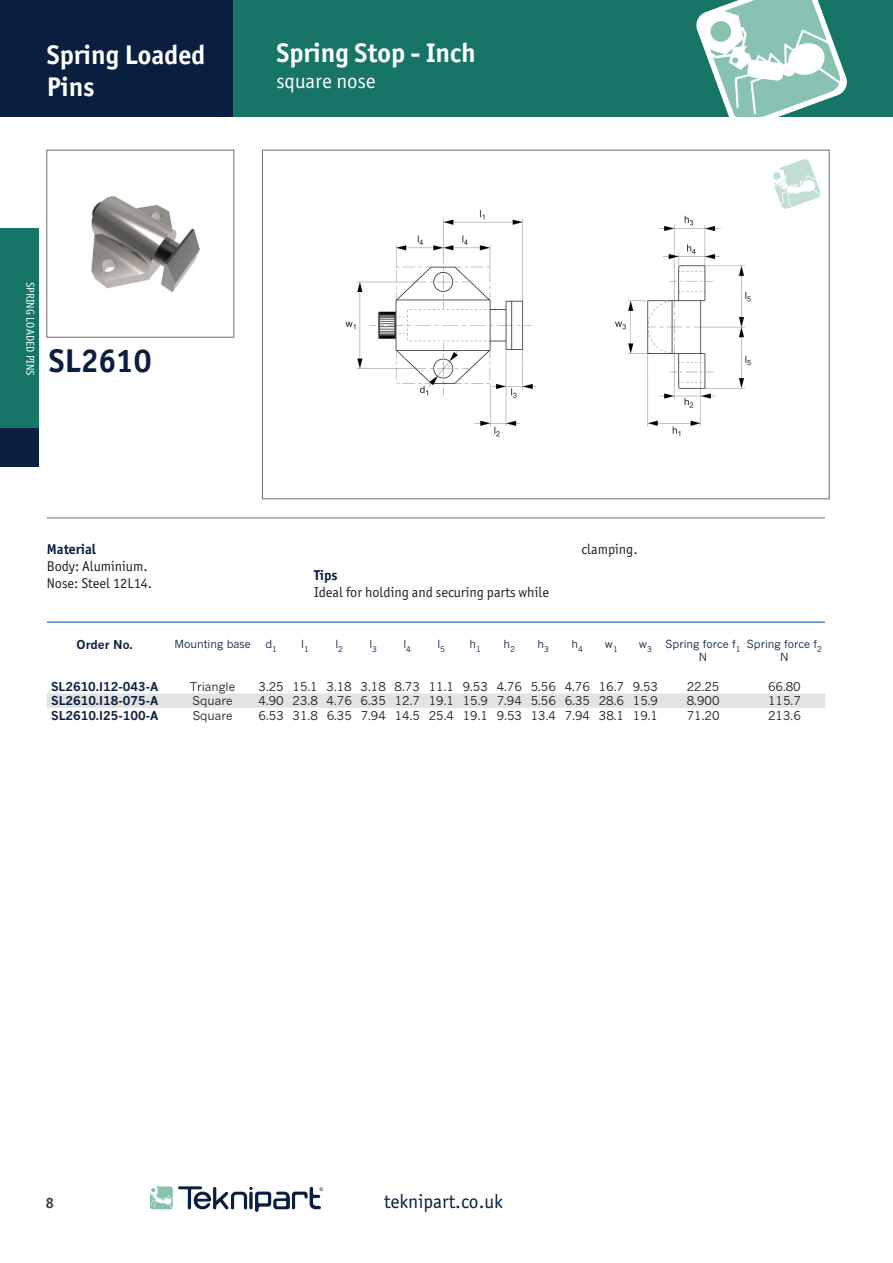
<style>
.page{position:relative;width:893px;height:1263px;background:#fff}
.page>*{position:absolute;margin:0;border:0;box-sizing:border-box;transform-origin:0 0}
.t1{font:700 33px "Officina Sans ITC Pro";color:#0a1e40}
.t2{font:700 27px/32.4px "Officina Sans ITC Pro";color:#fff}
.t3{font:21px "Officina Sans ITC Pro";color:#fff}
.t4{font:19.5px "Officina Sans ITC Pro";color:#0a1e40}
.t5{font:700 15px "Officina Sans ITC Pro";color:#3e3e3f}
.t6{font:14.25px/17.1px "Officina Sans ITC Pro";color:#231f20}
.t7{font:700 14.25px "Officina Sans ITC Pro";color:#0a1e40}
.t8{font:12px "News Gothic MT Pro";color:#231f20}
.t9{font:700 12px "News Gothic MT Pro";color:#0a1e40}
.t10{font:11.25px "Officina Sans ITC Pro";color:#fff}
.t11{font:11.1px/13.2px "News Gothic MT Pro";color:#0a1e40}
</style>
<div class="page">
<div style="left:0;top:0;width:234px;height:116px;background:#0a1e40"></div>
<div style="left:0;top:228px;width:38px;height:200px;background:#167567"></div>
<div style="left:0;top:428px;width:38px;height:38px;background:#0a1e40"></div>
<div style="left:234px;top:0;width:659px;height:116px;background:#167567"></div>
<svg style="left:696px;top:0;width:151px;height:116px"></svg>
<div style="left:47px;top:150px;width:187px;height:187px;border:1px solid #6d6c6e"></div>
<div style="left:47px;top:693px;width:778px;height:15px;background:#e2e4e4"></div>
<img style="left:91px;top:196px;width:109px;height:97px">
<img style="left:345px;top:210px;width:406px;height:227px">
<img style="left:773px;top:159px;width:48px;height:50px">
<svg style="left:150px;top:1186px;width:173px;height:26px"></svg>
<hr style="left:47px;top:518px;width:778px;height:1px;background:#6d6c6e">
<hr style="left:47px;top:622px;width:778px;height:1px;background:#015194">
<h2 class="t2" style="left:47px;top:38px;width:160px">Spring Loaded<br>Pins</h2>
<h2 class="t2" style="left:276px;top:36px;width:201px">Spring Stop - Inch</h2>
<h3 class="t3" style="left:276px;top:69px;width:101px">square nose</h3>
<p class="t10" style="left:37px;top:282px;width:95px;rotate:90deg">SPRING LOADED PINS</p>
<h1 class="t1" style="left:49px;top:340px;width:104px">SL2610</h1>
<p class="t7" style="left:47px;top:540px;width:51px">Material</p>
<p class="t6" style="left:47px;top:558px;width:107px">Body: Aluminium.<br>Nose: Steel 12L14.</p>
<p class="t7" style="left:314px;top:566px;width:25px">Tips</p>
<p class="t6" style="left:314px;top:583px;width:236px">Ideal for holding and securing parts while</p>
<p class="t6" style="left:581px;top:541px;width:58px">clamping.</p>
<p class="t9" style="left:77px;top:637px;width:58px">Order No.</p>
<p class="t11" style="left:174px;top:637px;width:78px">Mounting base</p>
<p class="t11" style="left:265px;top:637px;width:13px">d<sub>1</sub></p>
<p class="t11" style="left:301px;top:637px;width:9px">l<sub>1</sub></p>
<p class="t11" style="left:335px;top:637px;width:9px">l<sub>2</sub></p>
<p class="t11" style="left:369px;top:637px;width:9px">l<sub>3</sub></p>
<p class="t11" style="left:403px;top:637px;width:9px">l<sub>4</sub></p>
<p class="t11" style="left:437px;top:637px;width:9px">l<sub>5</sub></p>
<p class="t11" style="left:469px;top:637px;width:13px">h<sub>1</sub></p>
<p class="t11" style="left:503px;top:637px;width:13px">h<sub>2</sub></p>
<p class="t11" style="left:538px;top:637px;width:13px">h<sub>3</sub></p>
<p class="t11" style="left:572px;top:637px;width:13px">h<sub>4</sub></p>
<p class="t11" style="left:605px;top:637px;width:14px">w<sub>1</sub></p>
<p class="t11" style="left:699px;top:637px;width:43px;text-indent:-60px">w<sub>3</sub> Spring force f<sub>1<br></sub>N</p>
<p class="t11" style="left:747px;top:637px;width:76px;text-align:center">Spring force f<sub>2<br></sub>N</p>
<p class="t9" style="left:51px;top:679px;width:109px">SL2610.I12-043-A</p>
<p class="t8" style="left:190px;top:679px;width:47px">Triangle</p>
<p class="t8" style="left:259px;top:679px;width:401px">3.25 15.1 3.18 3.18 8.73 11.1 9.53 4.76 5.56 4.76 16.7 9.53</p>
<p class="t8" style="left:687px;top:679px;width:34px">22.25</p>
<p class="t8" style="left:768px;top:679px;width:34px">66.80</p>
<p class="t9" style="left:51px;top:693px;width:109px">SL2610.I18-075-A</p>
<p class="t8" style="left:193px;top:693px;width:42px">Square</p>
<p class="t8" style="left:259px;top:693px;width:401px">4.90 23.8 4.76 6.35 12.7 19.1 15.9 7.94 5.56 6.35 28.6 15.9</p>
<p class="t8" style="left:687px;top:693px;width:34px">8.900</p>
<p class="t8" style="left:768px;top:693px;width:34px">115.7</p>
<p class="t9" style="left:51px;top:708px;width:109px">SL2610.I25-100-A</p>
<p class="t8" style="left:193px;top:708px;width:42px">Square</p>
<p class="t8" style="left:259px;top:708px;width:401px">6.53 31.8 6.35 7.94 14.5 25.4 19.1 9.53 13.4 7.94 38.1 19.1</p>
<p class="t8" style="left:687px;top:708px;width:34px">71.20</p>
<p class="t8" style="left:768px;top:708px;width:34px">213.6</p>
<p class="t5" style="left:46px;top:1193px;width:10px">8</p>
<h3 class="t4" style="left:384px;top:1189px;width:120px">teknipart.co.uk</h3>
</div>
